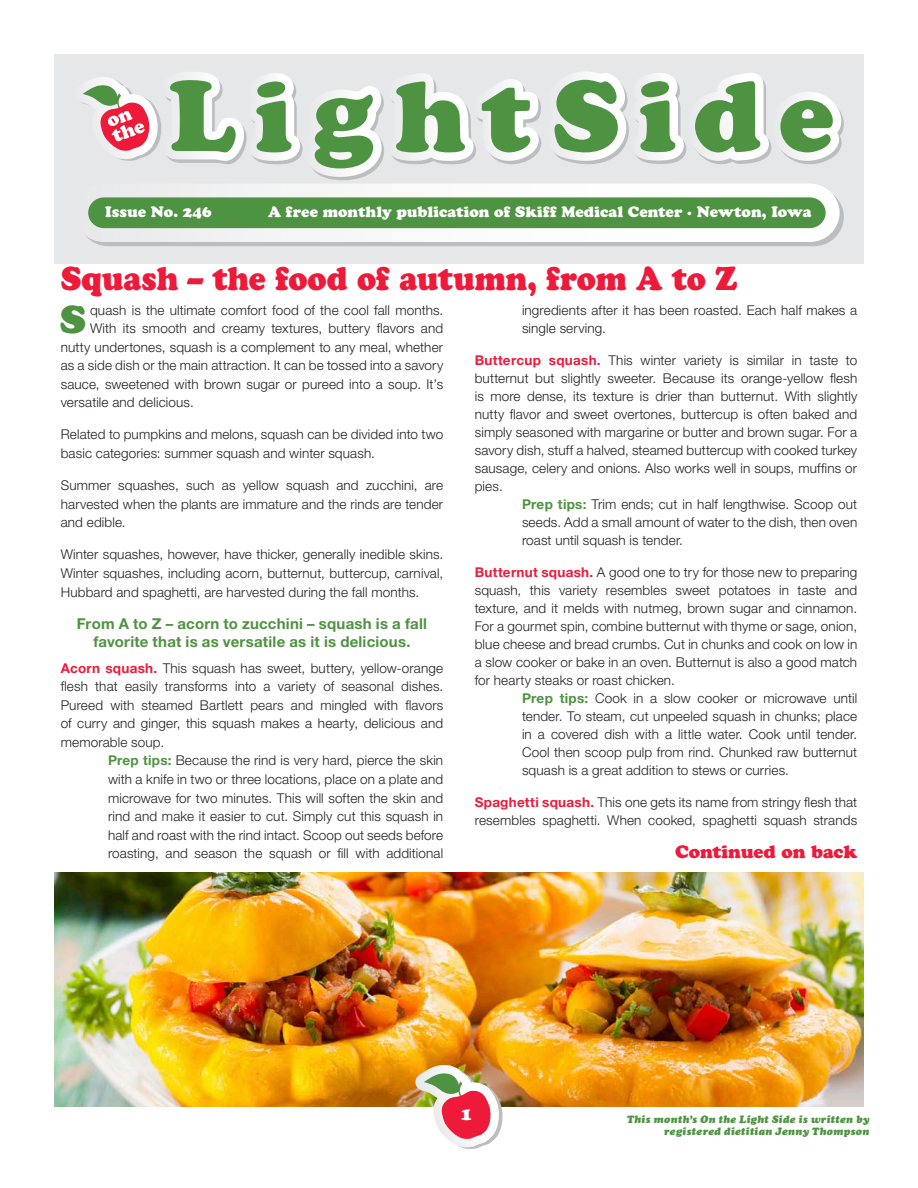
<style>
.page{position:relative;width:918px;height:1188px;background:#fff}
.page>*{position:absolute;margin:0;border:0;box-sizing:border-box;transform-origin:0 0}
.Story_opener{font:38.85px "Cooper Black Std";color:#4e9341}
.Story_Title{font:33px "Cooper Black Std";letter-spacing:-.005em;color:#ed1a3a;scale:.92 1}
.Story_Title-2{font:18px "Cooper Black Std";letter-spacing:-.005em;color:#ed1a3a}
.t1{font:18px "Cooper Black Std";color:#fff}
.Mini_header{font:700 15px/18.6px "Helvetica Neue LT Std";letter-spacing:.015em;color:#4e9341;text-align:center}
.t2{font:15px "Cooper Black Std";letter-spacing:.005em;color:#fff}
.Story_body_no_space{font:300 13.5px/18px "Helvetica Neue LT Std";letter-spacing:.01em;color:#231f20;text-align:justify}
.Story_body_inset{font:300 13.5px/18px "Helvetica Neue LT Std";letter-spacing:.01em;color:#231f20;text-align:justify}
.Story_body{font:300 13.5px/18.6px "Helvetica Neue LT Std";letter-spacing:.01em;color:#231f20;text-align:justify}
.Story_opener-2{font:300 13.5px "Helvetica Neue LT Std";letter-spacing:.01em;color:#231f20}
.t3{font:italic 10.5px/12.6px "Cooper Black Std";letter-spacing:.02em;color:#4e9341;text-align:right}
.s1{font-weight:700;color:#ed1a3a}
.s2{font-weight:700;color:#4e9341}
</style>
<div class="page">
<div style="left:54px;top:54px;width:810px;height:210px;background:#e6e7e9"></div>
<div style="left:93px;top:203px;width:751px;height:43px;background:#bcbdc0"></div>
<svg style="left:85px;top:184px;width:755px;height:58px"></svg>
<div style="left:88px;top:197px;width:738px;height:31px;background:#4e9341"></div>
<svg style="left:81px;top:71px;width:763px;height:109px"></svg>
<img style="left:54px;top:872px;width:810px;height:235px">
<img style="left:415px;top:1065px;width:88px;height:84px">
<p class="t2" style="left:105px;top:203px;width:108px">Issue No. 246</p>
<p class="t2" style="left:268px;top:203px;width:545px">A free monthly publication of Skiff Medical Center . Newton, Iowa</p>
<p class="Story_Title" style="left:61px;top:259px;width:737px">Squash – the food of autumn, from A to Z</p>
<p class="Story_opener" style="left:60px;top:296px;width:28px">S</p>
<p class="Story_opener-2" style="left:90px;top:302px;width:355px">quash is the ultimate comfort food of the cool fall months.</p>
<p class="Story_opener-2" style="left:90px;top:320px;width:355px">With its smooth and creamy textures, buttery flavors and</p>
<p class="Story_opener-2" style="left:61px;top:339px;width:384px">nutty undertones, squash is a complement to any meal, whether</p>
<p class="Story_opener-2" style="left:61px;top:357px;width:384px">as a side dish or the main attraction. It can be tossed into a savory</p>
<p class="Story_opener-2" style="left:61px;top:376px;width:384px">sauce, sweetened with brown sugar or pureed into a soup. It’s</p>
<p class="Story_opener-2" style="left:61px;top:394px;width:135px">versatile and delicious.</p>
<p class="Story_body" style="left:61px;top:425px;width:384px">Related to pumpkins and melons, squash can be divided into two basic categories: summer squash and winter squash.</p>
<p class="Story_body" style="left:61px;top:476px;width:384px">Summer squashes, such as yellow squash and zucchini, are harvested when the plants are immature and the rinds are tender and edible.</p>
<p class="Story_body" style="left:61px;top:545px;width:384px">Winter squashes, however, have thicker, generally inedible skins.<br>Winter squashes, including acorn, butternut, buttercup, carnival, Hubbard and spaghetti, are harvested during the fall months.</p>
<p class="Mini_header" style="left:77px;top:614px;width:352px">From A to Z – acorn to zucchini – squash is a fall favorite that is as versatile as it is delicious.</p>
<p class="Story_body_no_space" style="left:61px;top:658px;width:384px;line-height:18.6px"><span class="s1">Acorn squash.</span> This squash has sweet, buttery, yellow-orange flesh that easily transforms into a variety of seasonal dishes.<br>Pureed with steamed Bartlett pears and mingled with flavors of curry and ginger, this squash makes a hearty, delicious and memorable soup.</p>
<p class="Story_body_inset" style="left:108px;top:751px;width:337px;line-height:18.6px"><span class="s2">Prep tips:</span> Because the rind is very hard, pierce the skin with a knife in two or three locations, place on a plate and microwave for two minutes. This will soften the skin and rind and make it easier to cut. Simply cut this squash in half and roast with the rind intact. Scoop out seeds before roasting, and season the squash or fill with additional</p>
<p class="Story_body_inset" style="left:522px;top:301px;width:337px">ingredients after it has been roasted. Each half makes a single serving.</p>
<p class="Story_body_no_space" style="left:475px;top:351px;width:384px"><span class="s1">Buttercup squash.</span> This winter variety is similar in taste to butternut but slightly sweeter. Because its orange-yellow flesh is more dense, its texture is drier than butternut. With slightly nutty flavor and sweet overtones, buttercup is often baked and simply seasoned with margarine or butter and brown sugar. For a savory dish, stuff a halved, steamed buttercup with cooked turkey sausage, celery and onions. Also works well in soups, muffins or pies.</p>
<p class="Story_body_inset" style="left:522px;top:495px;width:337px"><span class="s2">Prep tips:</span> Trim ends; cut in half lengthwise. Scoop out seeds. Add a small amount of water to the dish, then oven roast until squash is tender.</p>
<p class="Story_body_no_space" style="left:475px;top:563px;width:384px"><span class="s1">Butternut squash.</span> A good one to try for those new to preparing squash, this variety resembles sweet potatoes in taste and texture, and it melds with nutmeg, brown sugar and cinnamon.<br>For a gourmet spin, combine butternut with thyme or sage, onion, blue cheese and bread crumbs. Cut in chunks and cook on low in a slow cooker or bake in an oven. Butternut is also a good match for hearty steaks or roast chicken.</p>
<p class="Story_body_inset" style="left:522px;top:689px;width:337px"><span class="s2">Prep tips:</span> Cook in a slow cooker or microwave until tender. To steam, cut unpeeled squash in chunks; place in a covered dish with a little water. Cook until tender.<br>Cool then scoop pulp from rind. Chunked raw butternut squash is a great addition to stews or curries.</p>
<p class="Story_body_no_space" style="left:475px;top:792px;width:384px"><span class="s1">Spaghetti squash.</span> This one gets its name from stringy flesh that resembles spaghetti. When cooked, spaghetti squash strands</p>
<p class="Story_Title-2" style="left:675px;top:841px;width:184px">Continued on back</p>
<p class="t1" style="left:461px;top:1102px;width:13px">1</p>
<p class="t3" style="left:627px;top:1113px;width:244px">This month’s On the Light Side is written by registered dietitian Jenny Thompson</p>
</div>
